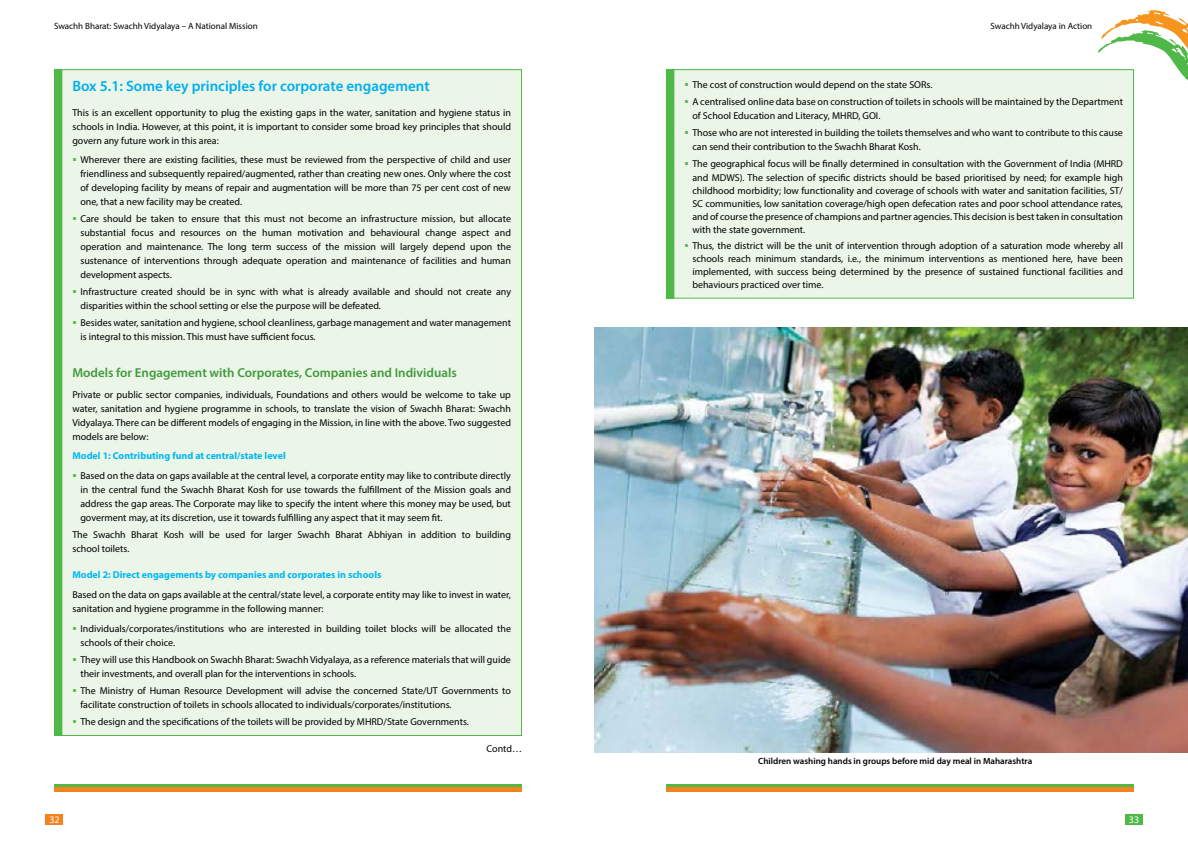
<style>
.page{position:relative;width:1188px;height:846px;background:#fff}
.page>*{position:absolute;margin:0;border:0;box-sizing:border-box;transform-origin:0 0}
.t1{font:600 15px "Myriad Pro";color:#00aeef}
.t2{font:600 13px "Myriad Pro";color:#409a3c}
.t3{font:10px/14px "Myriad Pro";color:#000}
.t4{font:700 10px "Myriad Pro";color:#00b9f1}
.t5{font:10px "Myriad Pro";color:#fff}
.t6{font:9px "Myriad Pro";color:#000}
.t7{font:600 9px "Myriad Pro";color:#000}
</style>
<div class="page">
<div style="left:46px;top:814px;width:17px;height:11px;background:#f58220"></div>
<div style="left:1125px;top:814px;width:18px;height:11px;background:#50b848"></div>
<svg style="left:1098px;top:10px;width:90px;height:71px"></svg>
<div style="left:666px;top:784px;width:468px;height:8px;background:#50b848"></div>
<div style="left:666px;top:787px;width:468px;height:5px;background:#f58220"></div>
<div style="left:54px;top:784px;width:468px;height:8px;background:#50b848"></div>
<div style="left:54px;top:787px;width:468px;height:5px;background:#f58220"></div>
<div style="left:62px;top:70px;width:460px;height:666px;background:#ebf5e8"></div>
<div style="left:54px;top:69px;width:8px;height:667px;background:#50b848"></div>
<div style="left:674px;top:70px;width:460px;height:228px;background:#ebf5e8"></div>
<div style="left:673px;top:69px;width:461px;height:230px;border:1px solid #50b848"></div>
<div style="left:666px;top:69px;width:8px;height:230px;background:#50b848"></div>
<img style="left:594px;top:328px;width:594px;height:424px">
<p class="t6" style="left:54px;top:21px;width:205px">Swachh Bharat: Swachh Vidyalaya – A National Mission</p>
<h1 class="t1" style="left:72px;top:77px;width:359px">Box 5.1: Some key principles for corporate engagement</h1>
<p class="t3" style="left:72px;top:106px;width:440px;text-align:justify">This is an excellent opportunity to plug the existing gaps in the water, sanitation and hygiene status in schools in India. However, at this point, it is important to consider some broad key principles that should govern any future work in this area:</p>
<p class="t3" style="left:80px;top:153px;width:432px;text-align:justify">Wherever there are existing facilities, these must be reviewed from the perspective of child and user friendliness and subsequently repaired/augmented, rather than creating new ones. Only where the cost of developing facility by means of repair and augmentation will be more than 75 per cent cost of new one, that a new facility may be created.</p>
<p class="t3" style="left:80px;top:212px;width:432px;text-align:justify">Care should be taken to ensure that this must not become an infrastructure mission, but allocate substantial focus and resources on the human motivation and behavioural change aspect and operation and maintenance. The long term success of the mission will largely depend upon the sustenance of interventions through adequate operation and maintenance of facilities and human development aspects.</p>
<p class="t3" style="left:80px;top:285px;width:432px">Infrastructure created should be in sync with what is already available and should not create any disparities within the school setting or else the purpose will be defeated.</p>
<p class="t3" style="left:80px;top:316px;width:432px">Besides water, sanitation and hygiene, school cleanliness, garbage management and water management is integral to this mission. This must have sufficient focus.</p>
<h2 class="t2" style="left:72px;top:364px;width:386px">Models for Engagement with Corporates, Companies and Individuals</h2>
<p class="t3" style="left:72px;top:388px;width:440px;text-align:justify">Private or public sector companies, individuals, Foundations and others would be welcome to take up water, sanitation and hygiene programme in schools, to translate the vision of Swachh Bharat: Swachh Vidyalaya. There can be different models of engaging in the Mission, in line with the above. Two suggested models are below:</p>
<p class="t4" style="left:72px;top:449px;width:215px">Model 1: Contributing fund at central/state level</p>
<p class="t3" style="left:80px;top:469px;width:432px;text-align:justify">Based on the data on gaps available at the central level, a corporate entity may like to contribute directly in the central fund the Swachh Bharat Kosh for use towards the fulfillment of the Mission goals and address the gap areas. The Corporate may like to specify the intent where this money may be used, but goverment may, at its discretion, use it towards fulfilling any aspect that it may seem fit.</p>
<p class="t3" style="left:72px;top:528px;width:440px">The Swachh Bharat Kosh will be used for larger Swachh Bharat Abhiyan in addition to building school toilets.</p>
<p class="t4" style="left:72px;top:568px;width:311px">Model 2: Direct engagements by companies and corporates in schools</p>
<p class="t3" style="left:72px;top:588px;width:440px">Based on the data on gaps available at the central/state level, a corporate entity may like to invest in water, sanitation and hygiene programme in the following manner:</p>
<p class="t3" style="left:80px;top:622px;width:432px">Individuals/corporates/institutions who are interested in building toilet blocks will be allocated the schools of their choice.</p>
<p class="t3" style="left:80px;top:653px;width:432px">They will use this Handbook on Swachh Bharat: Swachh Vidyalaya, as a reference materials that will guide their investments, and overall plan for the interventions in schools.</p>
<p class="t3" style="left:80px;top:684px;width:432px">The Ministry of Human Resource Development will advise the concerned State/UT Governments to facilitate construction of toilets in schools allocated to individuals/corporates/institutions.</p>
<p class="t3" style="left:80px;top:715px;width:390px">The design and the specifications of the toilets will be provided by MHRD/State Governments.</p>
<p class="t3" style="left:487px;top:742px;width:37px">Contd…</p>
<p class="t6" style="left:990px;top:21px;width:103px">Swachh Vidyalaya in Action</p>
<p class="t3" style="left:692px;top:76px;width:432px;line-height:17px">The cost of construction would depend on the state SORs.<br>A centralised online data base on construction of toilets in schools will be maintained by the Department</p>
<p class="t3" style="left:692px;top:107px;width:432px;line-height:17px">of School Education and Literacy, MHRD, GOI.<br>Those who are not interested in building the toilets themselves and who want to contribute to this cause</p>
<p class="t3" style="left:692px;top:138px;width:432px;line-height:17px">can send their contribution to the Swachh Bharat Kosh.<br>The geographical focus will be finally determined in consultation with the Government of India (MHRD</p>
<p class="t3" style="left:692px;top:171px;width:432px;line-height:13px;text-align:justify">and MDWS). The selection of specific districts should be based prioritised by need; for example high childhood morbidity; low functionality and coverage of schools with water and sanitation facilities, ST/ SC communities, low sanitation coverage/high open defecation rates and poor school attendance rates, and of course the presence of champions and partner agencies. This decision is best taken in consultation with the state government.</p>
<p class="t3" style="left:692px;top:239px;width:432px;line-height:13px;text-align:justify">Thus, the district will be the unit of intervention through adoption of a saturation mode whereby all schools reach minimum standards, i.e., the minimum interventions as mentioned here, have been implemented, with success being determined by the presence of sustained functional facilities and behaviours practiced over time.</p>
<p class="t7" style="left:758px;top:755px;width:276px">Children washing hands in groups before mid day meal in Maharashtra</p>
<p class="t5" style="left:49px;top:813px;width:12px">32</p>
<p class="t5" style="left:1129px;top:813px;width:12px">33</p>
</div>
